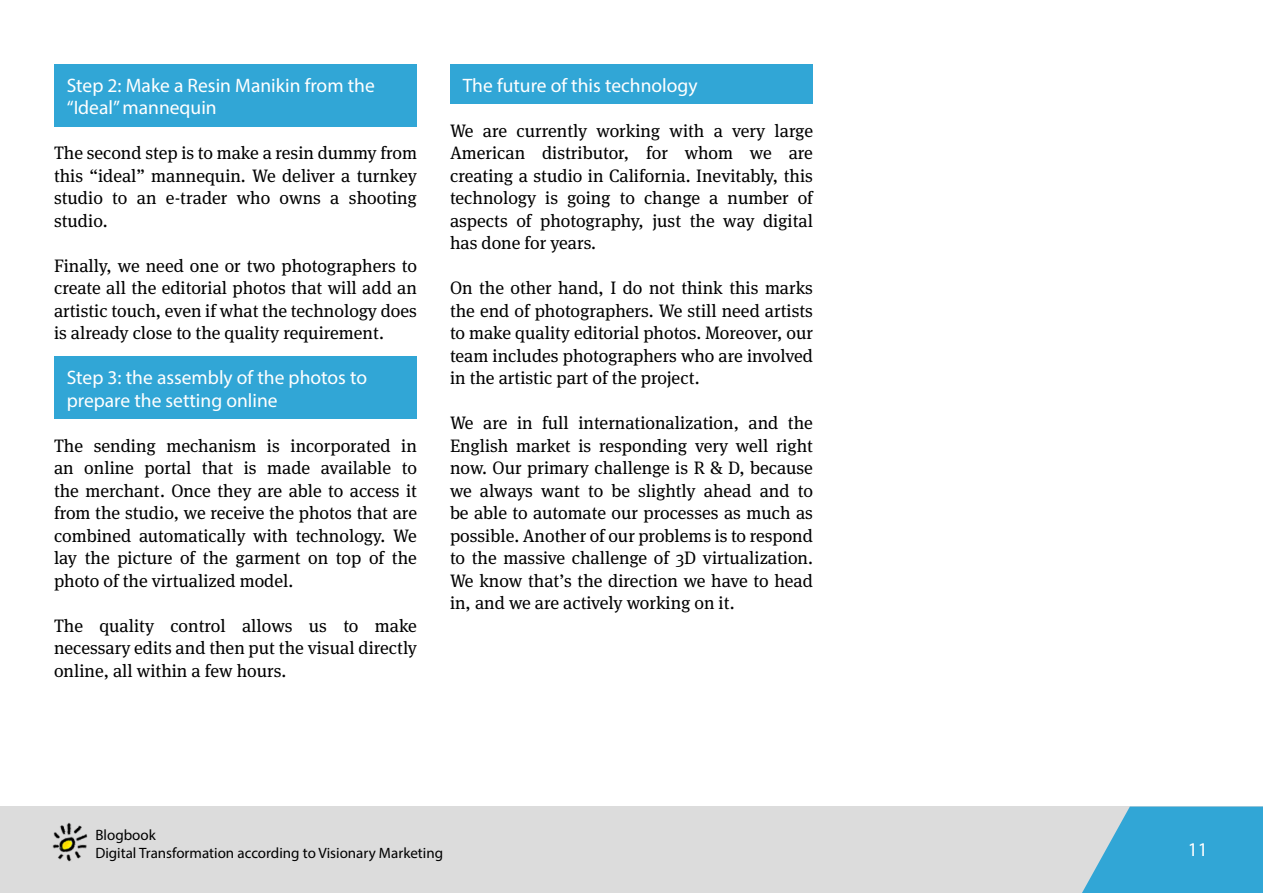
<style>
.page{position:relative;width:1263px;height:893px;background:#fff}
.page>*{position:absolute;margin:0;border:0;box-sizing:border-box;transform-origin:0 0}
.t1{font:19.5px/22.5px "Myriad Pro";color:#fff}
.t2{font:18px/22.5px "Meta Serif Pro";color:#000;text-align:justify}
.t3{font:15px "Myriad Pro";color:#000}
</style>
<div class="page">
<div style="left:0;top:807px;width:1263px;height:86px;background:#dcdcdc"></div>
<svg style="left:1082px;top:807px;width:181px;height:86px;background:#47add6"></svg>
<img style="left:52px;top:823px;width:36px;height:39px">
<div style="left:54px;top:64px;width:363px;height:63px;background:#31a6d6"></div>
<div style="left:54px;top:357px;width:363px;height:62px;background:#31a6d6"></div>
<div style="left:450px;top:64px;width:363px;height:40px;background:#31a6d6"></div>
<p class="t1" style="left:67px;top:74px;width:310px">Step 2: Make a Resin Manikin from the “Ideal” mannequin</p>
<p class="t2" style="left:54px;top:141px;width:364px">The second step is to make a resin dummy from this “ideal” mannequin. We deliver a turnkey studio to an e-trader who owns a shooting studio.</p>
<p class="t2" style="left:54px;top:253px;width:364px">Finally, we need one or two photographers to create all the editorial photos that will add an artistic touch, even if what the technology does is already close to the quality requirement.</p>
<p class="t1" style="left:67px;top:366px;width:302px">Step 3: the assembly of the photos to prepare the setting online</p>
<p class="t2" style="left:54px;top:433px;width:364px">The sending mechanism is incorporated in an online portal that is made available to the merchant. Once they are able to access it from the studio, we receive the photos that are combined automatically with technology. We lay the picture of the garment on top of the photo of the virtualized model.</p>
<p class="t2" style="left:54px;top:613px;width:364px">The quality control allows us to make necessary edits and then put the visual directly online, all within a few hours.</p>
<p class="t1" style="left:463px;top:74px;width:236px">The future of this technology</p>
<p class="t2" style="left:450px;top:118px;width:364px">We are currently working with a very large American distributor, for whom we are creating a studio in California. Inevitably, this technology is going to change a number of aspects of photography, just the way digital has done for years.</p>
<p class="t2" style="left:450px;top:276px;width:365px">On the other hand, I do not think this marks the end of photographers. We still need artists to make quality editorial photos. Moreover, our team includes photographers who are involved in the artistic part of the project.</p>
<p class="t2" style="left:450px;top:411px;width:364px">We are in full internationalization, and the English market is responding very well right now. Our primary challenge is R &amp; D, because we always want to be slightly ahead and to be able to automate our processes as much as possible. Another of our problems is to respond to the massive challenge of 3D virtualization.<br>We know that’s the direction we have to head in, and we are actively working on it.</p>
<p class="t3" style="left:95px;top:826px;width:62px">Blogbook</p>
<p class="t3" style="left:95px;top:844px;width:349px">Digital Transformation according to Visionary Marketing</p>
<p class="t1" style="left:1188px;top:837px;width:22px">11</p>
</div>
